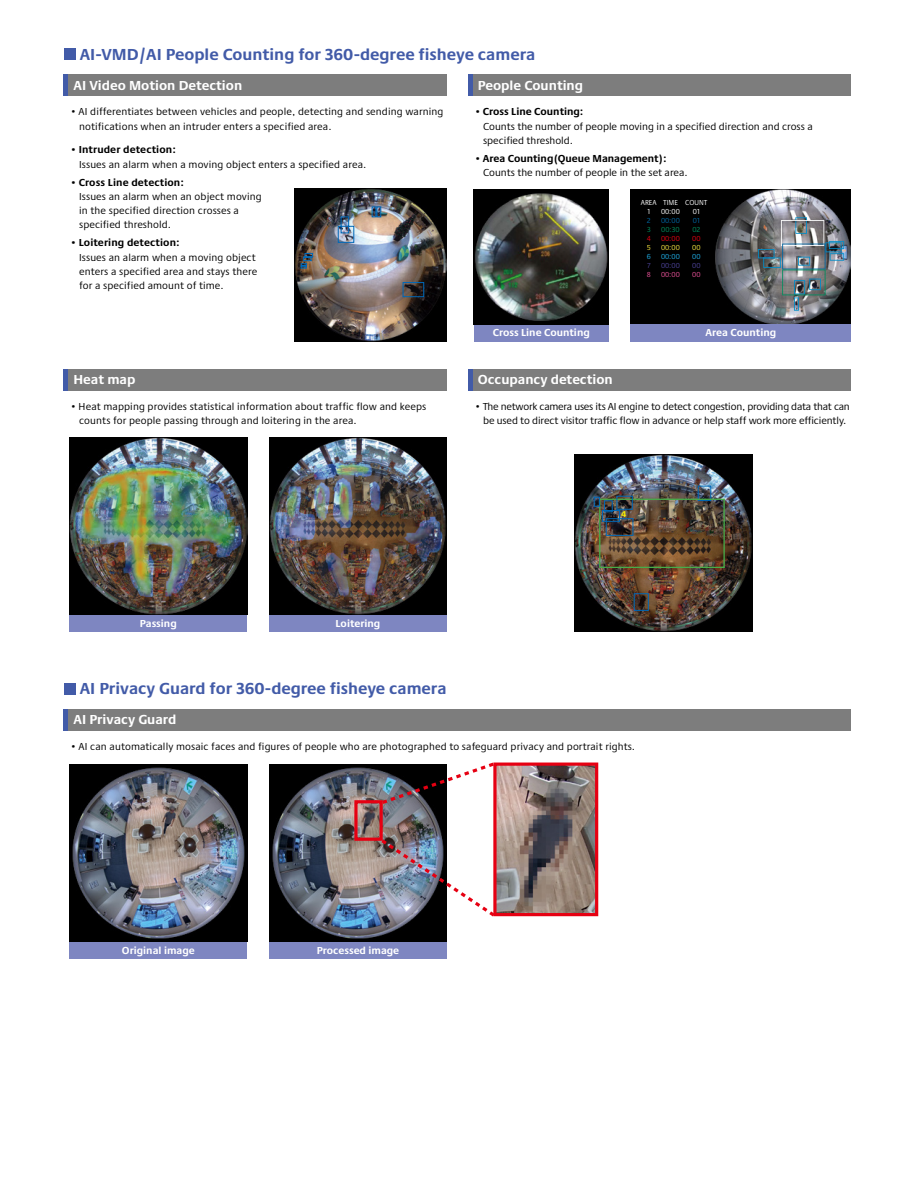
<style>
.page{position:relative;width:915px;height:1191px;background:#fff}
.page>*{position:absolute;margin:0;border:0;box-sizing:border-box;transform-origin:0 0}
.t1{font:700 16.5px "Praxis Next";color:#425ba8}
.t2{font:700 13.5px "Praxis Next";color:#fff}
.t3{font:10.5px/14.2px "Praxis Next";letter-spacing:.01em;color:#000}
.t4{font:10.5px/14.2px "Praxis Next";letter-spacing:-.015em;color:#000;text-align:center}
.t5{font:700 10.5px "Praxis Next";letter-spacing:.01em;color:#000}
.t6{font:700 10.5px "Praxis Next";color:#fff}
.t7{font:700 8.7px "Praxis Next";color:#fff100}
.t8{font:7.5px/9px "Praxis Next";color:#fff;text-align:center;scale:.95 1}
.t9{font:7.5px "Praxis Next";color:#0067a4;scale:.95 1}
.t10{font:7.5px "Praxis Next";color:#008e5f;scale:.95 1}
.t11{font:7.5px "Praxis Next";color:#e60012;scale:.95 1}
.t12{font:7.5px "Praxis Next";color:#f9e842;scale:.95 1}
.t13{font:7.5px "Praxis Next";color:#20aee6;scale:.95 1}
.t14{font:7.5px "Praxis Next";color:#4d4398;scale:.95 1}
.t15{font:7.5px "Praxis Next";color:#e85298;scale:.95 1}
</style>
<div class="page">
<div style="left:630px;top:189px;width:220px;height:135px;background:#000"></div>
<img style="left:715px;top:189px;width:135px;height:135px">
<div style="left:64px;top:75px;width:382px;height:21px;background:#7d7d7d"></div>
<hr style="left:64px;top:75px;width:4px;height:21px;background:#425ba8">
<div style="left:64px;top:369px;width:382px;height:21px;background:#7d7d7d"></div>
<hr style="left:64px;top:369px;width:4px;height:21px;background:#425ba8">
<div style="left:468px;top:75px;width:382px;height:21px;background:#7d7d7d"></div>
<hr style="left:468px;top:75px;width:4px;height:21px;background:#425ba8">
<div style="left:468px;top:369px;width:382px;height:21px;background:#7d7d7d"></div>
<hr style="left:468px;top:369px;width:4px;height:21px;background:#425ba8">
<div style="left:64px;top:48px;width:12px;height:12px;background:#425ba8"></div>
<img style="left:294px;top:189px;width:152px;height:152px">
<img style="left:300px;top:206px;width:124px;height:91px">
<div style="left:473px;top:324px;width:135px;height:17px;background:#7e86c1"></div>
<div style="left:630px;top:324px;width:220px;height:17px;background:#7e86c1"></div>
<img style="left:473px;top:189px;width:135px;height:135px">
<img style="left:757px;top:217px;width:86px;height:94px">
<div style="left:69px;top:614px;width:178px;height:17px;background:#7e86c1"></div>
<div style="left:269px;top:614px;width:177px;height:17px;background:#7e86c1"></div>
<img style="left:69px;top:437px;width:178px;height:177px">
<img style="left:269px;top:437px;width:177px;height:177px">
<img style="left:574px;top:454px;width:177px;height:177px">
<div style="left:599px;top:498px;width:125px;height:70px;border:1px solid #47ac49"></div>
<img style="left:593px;top:485px;width:118px;height:126px">
<div style="left:64px;top:709px;width:786px;height:21px;background:#7d7d7d"></div>
<hr style="left:64px;top:709px;width:4px;height:21px;background:#425ba8">
<div style="left:64px;top:682px;width:12px;height:12px;background:#425ba8"></div>
<div style="left:69px;top:941px;width:178px;height:17px;background:#7e86c1"></div>
<div style="left:269px;top:941px;width:177px;height:17px;background:#7e86c1"></div>
<img style="left:69px;top:764px;width:178px;height:177px">
<img style="left:269px;top:764px;width:177px;height:177px">
<img style="left:497px;top:766px;width:97px;height:146px">
<div style="left:493px;top:762px;width:105px;height:154px;border:3px solid #e60012"></div>
<div style="left:354px;top:800px;width:28px;height:40px;border:3px solid #e60012"></div>
<svg style="left:378px;top:762px;width:119px;height:44px"></svg>
<img style="left:378px;top:836px;width:120px;height:83px">
<h1 class="t1" style="left:80px;top:41px;width:457px">AI-VMD/AI People Counting for 360-degree fisheye camera</h1>
<p class="t2" style="left:73px;top:74px;width:170px">AI Video Motion Detection</p>
<p class="t2" style="left:477px;top:74px;width:107px">People Counting</p>
<p class="t3" style="left:79px;top:104px;width:365px;text-indent:-8px">• AI differentiates between vehicles and people, detecting and sending warning notifications when an intruder enters a specified area.</p>
<p class="t5" style="left:71px;top:141px;width:106px">• Intruder detection:</p>
<p class="t3" style="left:79px;top:157px;width:288px">Issues an alarm when a moving object enters a specified area.</p>
<p class="t5" style="left:71px;top:174px;width:114px">• Cross Line detection:</p>
<p class="t3" style="left:79px;top:189px;width:184px">Issues an alarm when an object moving in the specified direction crosses a specified threshold.</p>
<p class="t5" style="left:71px;top:234px;width:110px">• Loitering detection:</p>
<p class="t3" style="left:79px;top:250px;width:179px">Issues an alarm when a moving object enters a specified area and stays there for a specified amount of time.</p>
<p class="t5" style="left:475px;top:103px;width:109px">• Cross Line Counting:</p>
<p class="t3" style="left:483px;top:119px;width:331px">Counts the number of people moving in a specified direction and cross a specified threshold.</p>
<p class="t5" style="left:475px;top:150px;width:193px">• Area Counting(Queue Management):</p>
<p class="t3" style="left:483px;top:165px;width:206px">Counts the number of people in the set area.</p>
<p class="t8" style="left:685px;top:197px;width:25px">COUNT<br>01</p>
<p class="t9" style="left:692px;top:214px;width:9px">01</p>
<p class="t10" style="left:692px;top:223px;width:10px">02</p>
<p class="t11" style="left:692px;top:232px;width:10px">00</p>
<p class="t12" style="left:692px;top:241px;width:10px">00</p>
<p class="t13" style="left:692px;top:250px;width:10px">00</p>
<p class="t14" style="left:692px;top:259px;width:10px">00</p>
<p class="t15" style="left:692px;top:268px;width:10px">00</p>
<p class="t8" style="left:660px;top:197px;width:21px;text-align:left">TIME<br>00:00</p>
<p class="t9" style="left:660px;top:214px;width:21px">00:00</p>
<p class="t10" style="left:661px;top:223px;width:21px">00:30</p>
<p class="t11" style="left:660px;top:232px;width:21px">00:00</p>
<p class="t12" style="left:660px;top:241px;width:21px">00:00</p>
<p class="t13" style="left:660px;top:250px;width:21px">00:00</p>
<p class="t14" style="left:660px;top:259px;width:21px">00:00</p>
<p class="t15" style="left:660px;top:268px;width:21px">00:00</p>
<p class="t8" style="left:640px;top:197px;width:18px">AREA<br>1</p>
<p class="t9" style="left:646px;top:214px;width:5px">2</p>
<p class="t10" style="left:646px;top:223px;width:5px">3</p>
<p class="t11" style="left:646px;top:232px;width:6px">4</p>
<p class="t12" style="left:646px;top:241px;width:6px">5</p>
<p class="t13" style="left:646px;top:250px;width:6px">6</p>
<p class="t14" style="left:646px;top:259px;width:5px">7</p>
<p class="t15" style="left:646px;top:268px;width:6px">8</p>
<p class="t6" style="left:492px;top:324px;width:99px">Cross Line Counting</p>
<p class="t6" style="left:705px;top:324px;width:72px">Area Counting</p>
<p class="t2" style="left:73px;top:369px;width:63px">Heat map</p>
<p class="t2" style="left:477px;top:369px;width:136px">Occupancy detection</p>
<p class="t3" style="left:79px;top:399px;width:348px;text-indent:-8px">• Heat mapping provides statistical information about traffic flow and keeps counts for people passing through and loitering in the area.</p>
<p class="t4" style="left:475px;top:399px;width:376px">• The network camera uses its AI engine to detect congestion, providing data that can be used to direct visitor traffic flow in advance or help staff work more efficiently.</p>
<p class="t7" style="left:621px;top:507px;width:7px">4</p>
<p class="t6" style="left:140px;top:615px;width:38px">Passing</p>
<p class="t6" style="left:335px;top:615px;width:46px">Loitering</p>
<h1 class="t1" style="left:80px;top:675px;width:368px">AI Privacy Guard for 360-degree fisheye camera</h1>
<p class="t2" style="left:73px;top:709px;width:104px">AI Privacy Guard</p>
<p class="t3" style="left:71px;top:738px;width:565px">• AI can automatically mosaic faces and figures of people who are photographed to safeguard privacy and portrait rights.</p>
<p class="t6" style="left:122px;top:941px;width:74px">Original image</p>
<p class="t6" style="left:316px;top:941px;width:84px">Processed image</p>
</div>
